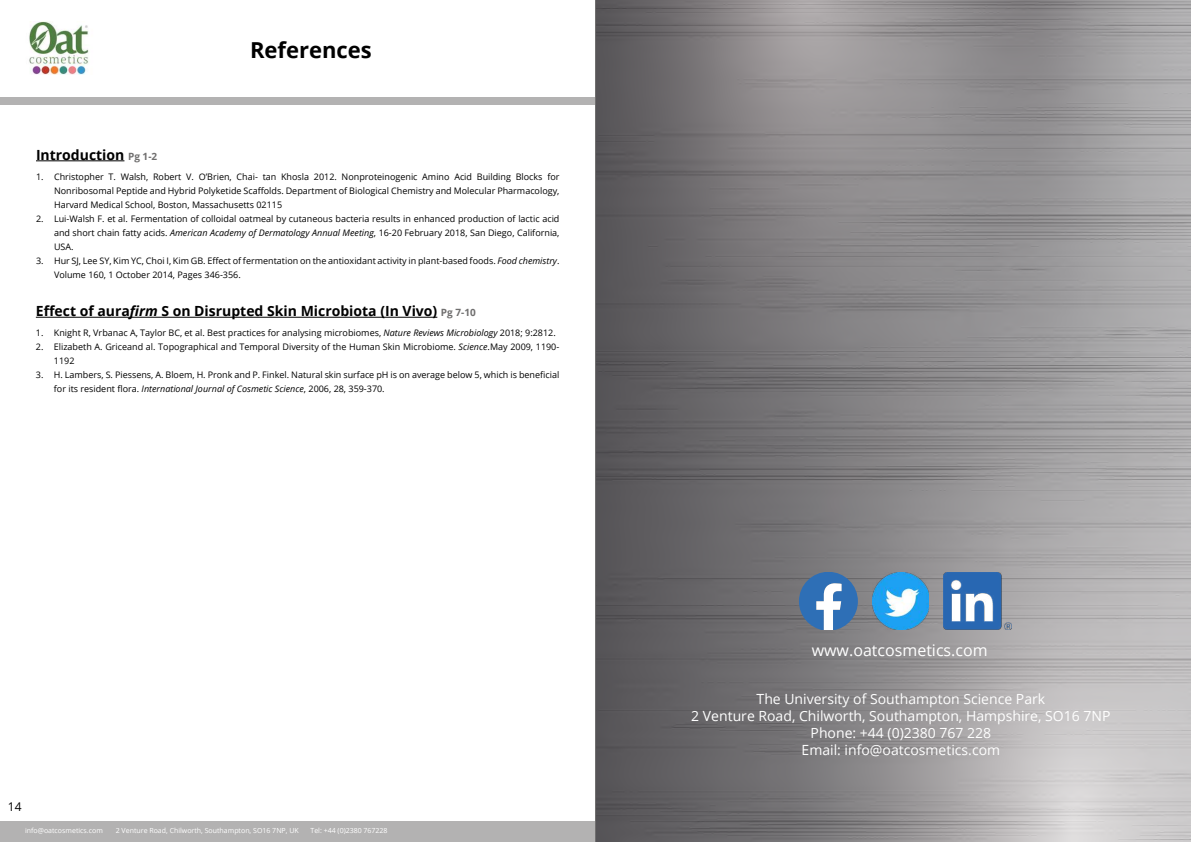
<style>
.page{position:relative;width:1191px;height:842px;background:#fff}
.page>*{position:absolute;margin:0;border:0;box-sizing:border-box;transform-origin:0 0}
.t1{font:700 22px "Open Sans";color:#000}
.t2{font:16px "Open Sans";color:#fff}
.t3{font:14px/17px "Open Sans";color:#fff;text-align:center}
.t4{font:700 14px "Open Sans";color:#000}
.t5{font:12px "Open Sans";color:#000}
.t6{font:9px/14px "Open Sans";color:#000}
.t7{font:7px "Open Sans";color:#fff}
.s1{font-size:10px;color:#706f6f}
.s2{font-style:italic}
</style>
<div class="page">
<div style="left:0;top:821px;width:595px;height:21px;background:#b3b2b2"></div>
<div style="left:0;top:98px;width:595px;height:7px;background:#b3b2b2"></div>
<img style="left:29px;top:22px;width:60px;height:52px">
<img style="left:596px;top:0;width:595px;height:842px">
<img style="left:943px;top:573px;width:68px;height:57px">
<img style="left:872px;top:573px;width:57px;height:57px">
<svg style="left:799px;top:573px;width:59px;height:57px"></svg>
<hr style="left:36px;top:317px;width:401px;height:1px;background:#000">
<hr style="left:36px;top:160px;width:88px;height:1px;background:#000">
<hr style="left:595px;top:0;width:1px;height:842px;background:#706f6f">
<h3 class="t4" style="left:36px;top:145px;width:123px">Introduction <span class="s1">Pg 1-2</span></h3>
<h1 class="t1" style="left:250px;top:34px;width:123px">References</h1>
<p class="t6" style="left:54px;top:169px;width:507px;text-align:justify;text-indent:-18px">1. Christopher T. Walsh, Robert V. O’Brien, Chai- tan Khosla 2012. Nonproteinogenic Amino Acid Building Blocks for Nonribosomal Peptide and Hybrid Polyketide Scaffolds. Department of Biological Chemistry and Molecular Pharmacology, Harvard Medical School, Boston, Massachusetts 02115</p>
<p class="t6" style="left:54px;top:211px;width:507px;text-align:justify;text-indent:-18px">2. Lui-Walsh F. et al. Fermentation of colloidal oatmeal by cutaneous bacteria results in enhanced production of lactic acid and short chain fatty acids. <span class="s2">American Academy of Dermatology Annual Meeting</span>, 16-20 February 2018, San Diego, California, USA.</p>
<p class="t6" style="left:54px;top:253px;width:507px;text-indent:-18px">3. Hur SJ, Lee SY, Kim YC, Choi I, Kim GB. Effect of fermentation on the antioxidant activity in plant-based foods. <span class="s2">Food chemistry</span>.<br>Volume 160, 1 October 2014, Pages 346-356.</p>
<h3 class="t4" style="left:36px;top:301px;width:441px">Effect of aura<span class="s2">firm</span> S on Disrupted Skin Microbiota (In Vivo) <span class="s1">Pg 7-10</span></h3>
<p class="t6" style="left:36px;top:326px;width:521px">1. Knight R, Vrbanac A, Taylor BC, et al. Best practices for analysing microbiomes, <span class="s2">Nature Reviews Microbiology</span> 2018; 9:2812.</p>
<p class="t6" style="left:54px;top:340px;width:507px;text-indent:-18px">2. Elizabeth A. Griceand al. Topographical and Temporal Diversity of the Human Skin Microbiome. <span class="s2">Science</span>.May 2009, 1190-<br>1192</p>
<p class="t6" style="left:54px;top:368px;width:507px;text-indent:-18px">3. H. Lambers, S. Piessens, A. Bloem, H. Pronk and P. Finkel. Natural skin surface pH is on average below 5, which is beneficial for its resident flora. <span class="s2">International Journal of Cosmetic Science</span>, 2006, 28, 359-370.</p>
<h3 class="t5" style="left:8px;top:798px;width:15px">14</h3>
<p class="t7" style="left:25px;top:826px;width:79px">info@oatcosmetics.com</p>
<p class="t7" style="left:116px;top:826px;width:184px">2 Venture Road, Chilworth, Southampton, SO16 7NP, UK</p>
<p class="t7" style="left:310px;top:826px;width:79px">Tel: +44 (0)2380 767228</p>
<h2 class="t2" style="left:811px;top:639px;width:177px">www.oatcosmetics.com</h2>
<h3 class="t3" style="left:691px;top:690px;width:421px">The University of Southampton Science Park<br>2 Venture Road, Chilworth, Southampton, Hampshire, SO16 7NP Phone: +44 (0)2380 767 228<br>Email: info@oatcosmetics.com</h3>
</div>
